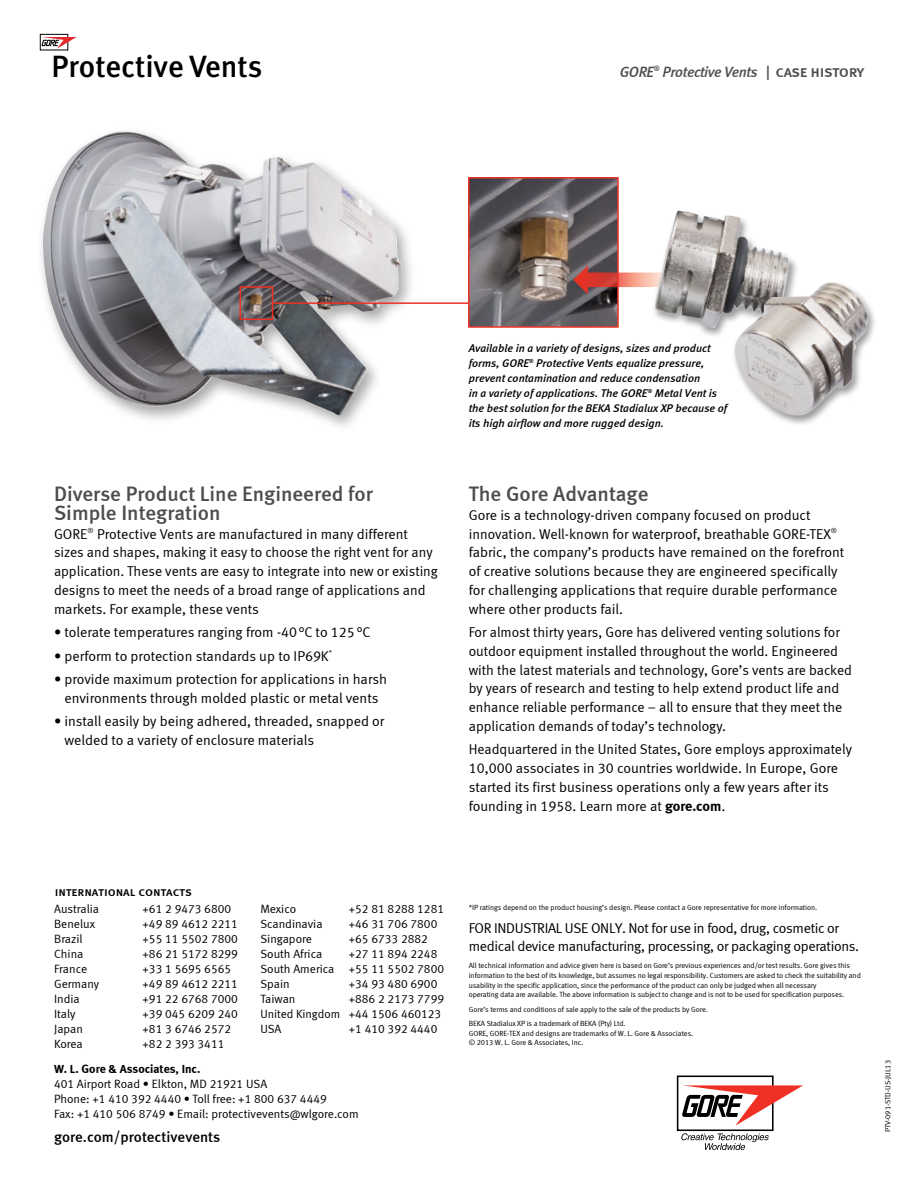
<style>
.page{position:relative;width:918px;height:1188px;background:#fff}
.page>*{position:absolute;margin:0;border:0;box-sizing:border-box;transform-origin:0 0}
.t1{font:30.75px "Meta Medium LF";color:#000}
.t2{font:21px/18.8px "Meta Medium LF";color:#4d4d4f}
.t3{font:italic 15px "Meta Medium LF";letter-spacing:-.02em;color:#4d4d4f}
.t4{font:15px "Meta Medium LF";color:#000}
.t5{font:14.25px/18.8px "Meta Normal LF";color:#000}
.t6{font:14.25px/18px "Meta Normal LF";letter-spacing:-.025em;color:#000}
.t7{font:12.75px "Meta Medium LF Caps";letter-spacing:-.005em;color:#000}
.t8{font:12px/15px "Meta Normal LF";color:#000}
.t9{font:12px "Meta Bold LF";color:#000}
.t10{font:italic 11.25px/15px "Meta Medium LF";color:#000}
.t11{font:7.5px/9.8px "Meta Normal LF";letter-spacing:-.01em;color:#000}
.s1{font-style:normal}
.s2{font-family:"Meta Medium LF Caps";font-style:normal;font-size:16.5px}
.s3{font-family:"Meta Bold LF"}
</style>
<div class="page">
<div style="left:677px;top:1076px;width:97px;height:55px;border:2px solid #000"></div>
<svg style="left:681px;top:1133px;width:88px;height:17px"></svg>
<svg style="left:682px;top:1085px;width:121px;height:41px"></svg>
<img style="left:42px;top:132px;width:361px;height:284px">
<div style="left:239px;top:286px;width:34px;height:34px;border:2px solid #ee3124"></div>
<hr style="left:272px;top:302px;width:301px;height:2px;background:#ee3124">
<img style="left:471px;top:180px;width:145px;height:145px">
<div style="left:468px;top:177px;width:151px;height:151px;border:2px solid #ee3124"></div>
<svg style="left:573px;top:265px;width:78px;height:29px"></svg>
<div style="left:651px;top:209px;width:148px;height:130px;background:#000;opacity:.4"></div>
<img style="left:655px;top:211px;width:135px;height:117px">
<div style="left:731px;top:280px;width:147px;height:147px;background:#000;opacity:.4"></div>
<img style="left:733px;top:283px;width:136px;height:133px">
<div style="left:40px;top:34px;width:28px;height:16px;border:1px solid #000"></div>
<svg style="left:41px;top:37px;width:36px;height:12px"></svg>
<h1 class="t1" style="left:52px;top:48px;width:212px">Protective Vents</h1>
<p class="t3" style="left:620px;top:63px;width:246px">GORE<sup>®</sup> Protective Vents <span class="s1">|</span> <span class="s2">case history</span></p>
<h2 class="t2" style="left:54px;top:484px;width:321px">Diverse Product Line Engineered for<br>Simple Integration</h2>
<p class="t5" style="left:54px;top:524px;width:385px">GORE<sup>®</sup> Protective Vents are manufactured in many different sizes and shapes, making it easy to choose the right vent for any application. These vents are easy to integrate into new or existing designs to meet the needs of a broad range of applications and markets. For example, these vents</p>
<p class="t5" style="left:54px;top:623px;width:318px">• tolerate temperatures ranging from -40°C to 125°C</p>
<p class="t5" style="left:54px;top:646px;width:280px">• perform to protection standards up to IP69K<sup>*</sup></p>
<p class="t5" style="left:54px;top:670px;width:335px;text-align:center">• provide maximum protection for applications in harsh environments through molded plastic or metal vents</p>
<p class="t5" style="left:65px;top:712px;width:321px;text-indent:-11px">• install easily by being adhered, threaded, snapped or welded to a variety of enclosure materials</p>
<p class="t10" style="left:469px;top:341px;width:260px">Available in a variety of designs, sizes and product forms, GORE<sup>®</sup> Protective Vents equalize pressure, prevent contamination and reduce condensation<br>in a variety of applications. The GORE<sup>®</sup> Metal Vent is the best solution for the BEKA Stadialux XP because of its high airflow and more rugged design.</p>
<h2 class="t2" style="left:469px;top:484px;width:181px">The Gore Advantage</h2>
<p class="t5" style="left:469px;top:505px;width:377px">Gore is a technology-driven company focused on product innovation. Well-known for waterproof, breathable GORE-TEX<sup>® </sup>fabric, the company’s products have remained on the forefront of creative solutions because they are engineered specifically for challenging applications that require durable performance where other products fail.</p>
<p class="t5" style="left:469px;top:623px;width:385px">For almost thirty years, Gore has delivered venting solutions for outdoor equipment installed throughout the world. Engineered with the latest materials and technology, Gore’s vents are backed by years of research and testing to help extend product life and enhance reliable performance – all to ensure that they meet the application demands of today’s technology.</p>
<p class="t5" style="left:469px;top:740px;width:385px">Headquartered in the United States, Gore employs approximately 10,000 associates in 30 countries worldwide. In Europe, Gore started its first business operations only a few years after its founding in 1958. Learn more at <span class="s3">gore.com</span>.</p>
<p class="t7" style="left:55px;top:884px;width:139px">international contacts</p>
<p class="t8" style="left:54px;top:901px;width:46px">Australia</p>
<p class="t8" style="left:143px;top:901px;width:90px">+61 2 9473 6800</p>
<p class="t8" style="left:54px;top:916px;width:43px">Benelux</p>
<p class="t8" style="left:143px;top:916px;width:97px">+49 89 4612 2211</p>
<p class="t8" style="left:54px;top:931px;width:30px">Brazil</p>
<p class="t8" style="left:143px;top:931px;width:97px">+55 11 5502 7800</p>
<p class="t8" style="left:54px;top:946px;width:31px">China</p>
<p class="t8" style="left:143px;top:946px;width:97px">+86 21 5172 8299</p>
<p class="t8" style="left:54px;top:961px;width:34px">France</p>
<p class="t8" style="left:143px;top:961px;width:90px">+33 1 5695 6565</p>
<p class="t8" style="left:54px;top:976px;width:47px">Germany</p>
<p class="t8" style="left:143px;top:976px;width:97px">+49 89 4612 2211</p>
<p class="t8" style="left:54px;top:991px;width:27px">India</p>
<p class="t8" style="left:143px;top:991px;width:97px">+91 22 6768 7000</p>
<p class="t8" style="left:54px;top:1006px;width:23px">Italy</p>
<p class="t8" style="left:143px;top:1006px;width:97px">+39 045 6209 240</p>
<p class="t8" style="left:54px;top:1021px;width:30px">Japan</p>
<p class="t8" style="left:143px;top:1021px;width:90px">+81 3 6746 2572</p>
<p class="t8" style="left:54px;top:1036px;width:30px">Korea</p>
<p class="t8" style="left:143px;top:1036px;width:83px">+82 2 393 3411</p>
<p class="t8" style="left:260px;top:901px;width:37px">Mexico</p>
<p class="t8" style="left:349px;top:901px;width:97px">+52 81 8288 1281</p>
<p class="t8" style="left:260px;top:916px;width:64px">Scandinavia</p>
<p class="t8" style="left:349px;top:916px;width:90px">+46 31 706 7800</p>
<p class="t8" style="left:260px;top:931px;width:53px">Singapore</p>
<p class="t8" style="left:349px;top:931px;width:81px">+65 6733 2882</p>
<p class="t8" style="left:260px;top:946px;width:63px">South Africa</p>
<p class="t8" style="left:260px;top:946px;width:185px;text-indent:88px">+27 11 894 2248<br>South America +55 11 5502 7800<br>Spain</p>
<p class="t8" style="left:349px;top:976px;width:90px">+34 93 480 6900</p>
<p class="t8" style="left:260px;top:991px;width:37px">Taiwan</p>
<p class="t8" style="left:260px;top:991px;width:185px;text-indent:88px">+886 2 2173 7799<br>United Kingdom +44 1506 460123<br>USA</p>
<p class="t8" style="left:349px;top:1021px;width:90px">+1 410 392 4440</p>
<p class="t9" style="left:54px;top:1061px;width:148px">W. L. Gore &amp; Associates, Inc.</p>
<p class="t8" style="left:54px;top:1076px;width:306px">401 Airport Road • Elkton, MD 21921 USA<br>Phone: +1 410 392 4440 • Toll free: +1 800 637 4449<br>Fax: +1 410 506 8749 • Email: protectivevents@wlgore.com</p>
<p class="t4" style="left:54px;top:1128px;width:168px">gore.com/protectivevents</p>
<p class="t11" style="left:469px;top:903px;width:350px">*IP ratings depend on the product housing’s design. Please contact a Gore representative for more information.</p>
<p class="t6" style="left:469px;top:919px;width:392px">FOR INDUSTRIAL USE ONLY. Not for use in food, drug, cosmetic or medical device manufacturing, processing, or packaging operations.</p>
<p class="t11" style="left:469px;top:961px;width:394px">All technical information and advice given here is based on Gore’s previous experiences and/or test results. Gore gives this information to the best of its knowledge, but assumes no legal responsibility. Customers are asked to check the suitability and usability in the specific application, since the performance of the product can only be judged when all necessary<br>operating data are available. The above information is subject to change and is not to be used for specification purposes.</p>
<p class="t11" style="left:469px;top:1002px;width:241px;line-height:14.2px">Gore’s terms and conditions of sale apply to the sale of the products by Gore.<br>BEKA Stadialux XP is a trademark of BEKA (Pty) Ltd.</p>
<p class="t11" style="left:469px;top:1028px;width:226px">GORE, GORE-TEX and designs are trademarks of W. L. Gore &amp; Associates. © 2013 W. L. Gore &amp; Associates, Inc.</p>
<p class="t11" style="left:883px;top:1132px;width:73px;rotate:-90deg">PTV-091-STD-US-JUL13</p>
</div>
